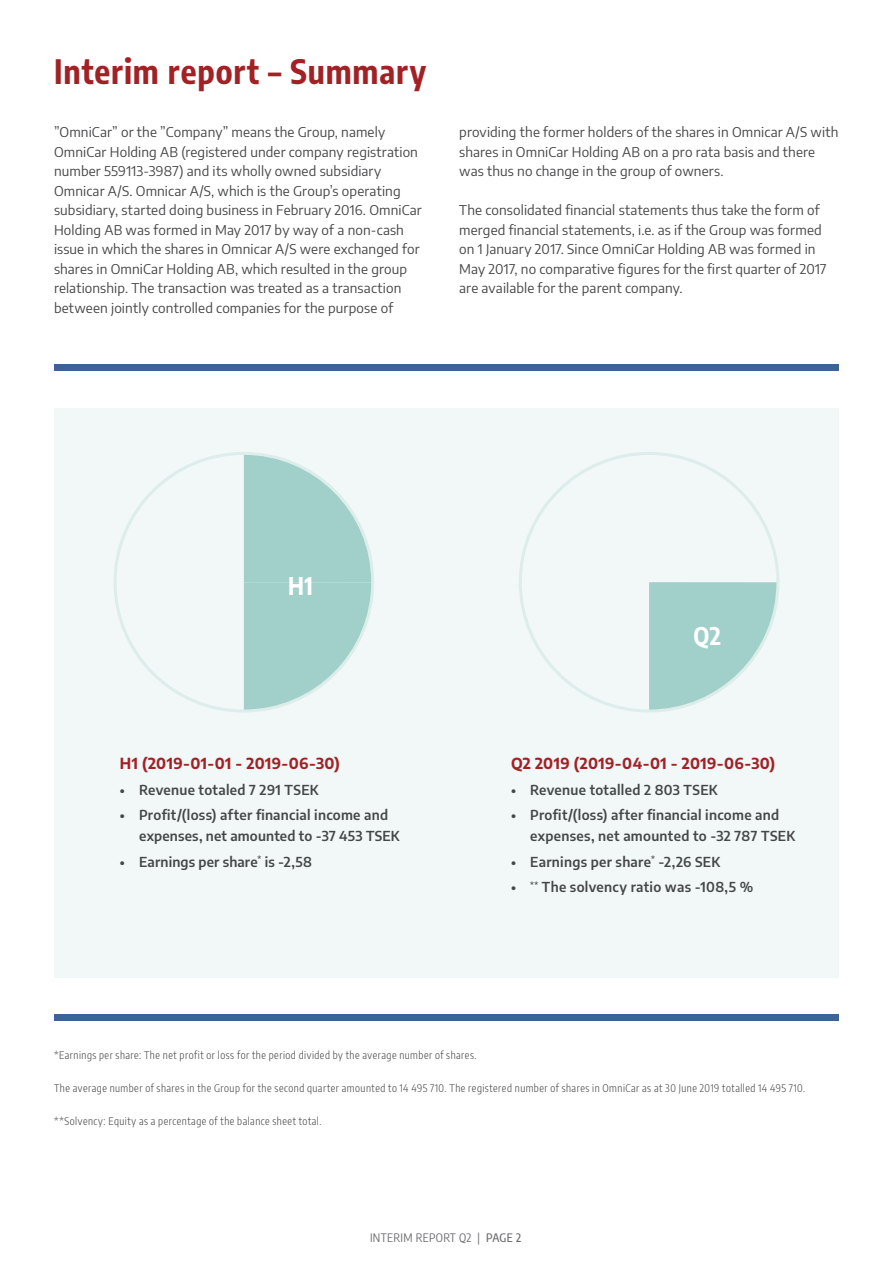
<style>
.page{position:relative;width:893px;height:1263px;background:#fff}
.page>*{position:absolute;margin:0;border:0;box-sizing:border-box;transform-origin:0 0}
.Over_rubrik{font:700 33px "Encode Sans Condensed";letter-spacing:.025em;color:#a22125}
.Over_rubrik-2{font:700 24px "Encode Sans Condensed";color:#fff}
.Brød{font:700 15px "Encode Sans";letter-spacing:.025em;color:#a22125}
.Brød-2{font:13.5px/19.5px "Encode Sans";letter-spacing:.01em;color:#454647}
.Brød-3{font:600 13.5px/21px "Encode Sans";letter-spacing:.02em;color:#454647}
.t1{font:11.7px "Encode Sans Condensed";letter-spacing:.03em;color:#6c6c6f}
.Brød-4{font:300 10.5px "Encode Sans Condensed";letter-spacing:.045em;color:#454647}
.s1{font-weight:500}
</style>
<div class="page">
<div style="left:54px;top:408px;width:785px;height:569px;background:#f1f8f7"></div>
<div style="left:54px;top:1014px;width:785px;height:7px;background:#3c6297"></div>
<div style="left:54px;top:365px;width:785px;height:6px;background:#3c6297"></div>
<svg style="left:649px;top:582px;width:129px;height:129px"></svg>
<svg style="left:244px;top:456px;width:129px;height:255px"></svg>
<p class="Over_rubrik" style="left:54px;top:47px;width:374px">Interim report – Summary</p>
<p class="Brød-2" style="left:54px;top:122px;width:369px">”OmniCar” or the ”Company” means the Group, namely OmniCar Holding AB (registered under company registration number 559113-3987) and its wholly owned subsidiary Omnicar A/S. Omnicar A/S, which is the Group’s operating subsidiary, started doing business in February 2016. OmniCar Holding AB was formed in May 2017 by way of a non-cash issue in which the shares in Omnicar A/S were exchanged for shares in OmniCar Holding AB, which resulted in the group relationship. The transaction was treated as a transaction between jointly controlled companies for the purpose of</p>
<p class="Brød-2" style="left:459px;top:122px;width:381px">providing the former holders of the shares in Omnicar A/S with shares in OmniCar Holding AB on a pro rata basis and there was thus no change in the group of owners.</p>
<p class="Brød-2" style="left:459px;top:200px;width:369px">The consolidated financial statements thus take the form of merged financial statements, i.e. as if the Group was formed on 1 January 2017. Since OmniCar Holding AB was formed in May 2017, no comparative figures for the first quarter of 2017 are available for the parent company.</p>
<p class="Over_rubrik-2" style="left:288px;top:567px;width:26px">H1</p>
<p class="Brød" style="left:120px;top:752px;width:221px">H1 (2019-01-01 - 2019-06-30)</p>
<p class="Brød-3" style="left:120px;top:778px;width:200px">• Revenue totaled 7 291 TSEK</p>
<p class="Brød-3" style="left:139px;top:804px;width:262px;text-indent:-19px">• Profit/(loss) after financial income and expenses, net amounted to -37 453 TSEK</p>
<p class="Brød-3" style="left:120px;top:850px;width:193px">• Earnings per share<sup>*</sup> is -2,58</p>
<p class="Over_rubrik-2" style="left:693px;top:618px;width:29px">Q2</p>
<p class="Brød" style="left:511px;top:752px;width:266px">Q2 2019 (2019-04-01 - 2019-06-30)</p>
<p class="Brød-3" style="left:511px;top:778px;width:208px">• Revenue totalled 2 803 TSEK</p>
<p class="Brød-3" style="left:530px;top:804px;width:266px;text-indent:-19px">• Profit/(loss) after financial income and expenses, net amounted to -32 787 TSEK</p>
<p class="Brød-3" style="left:511px;top:850px;width:211px">• Earnings per share<sup>*</sup> -2,26 SEK</p>
<p class="Brød-3" style="left:511px;top:876px;width:244px">• <sup>**</sup> The solvency ratio was -108,5 %</p>
<p class="Brød-4" style="left:54px;top:1048px;width:424px">*Earnings per share: The net profit or loss for the period divided by the average number of shares.</p>
<p class="Brød-4" style="left:54px;top:1081px;width:753px">The average number of shares in the Group for the second quarter amounted to 14 495 710. The registered number of shares in OmniCar as at 30 June 2019 totalled 14 495 710.</p>
<p class="Brød-4" style="left:54px;top:1114px;width:269px">**Solvency: Equity as a percentage of the balance sheet total.</p>
<p class="t1" style="left:370px;top:1229px;width:153px">INTERIM REPORT Q2 | <span class="s1">PAGE 2</span></p>
</div>
